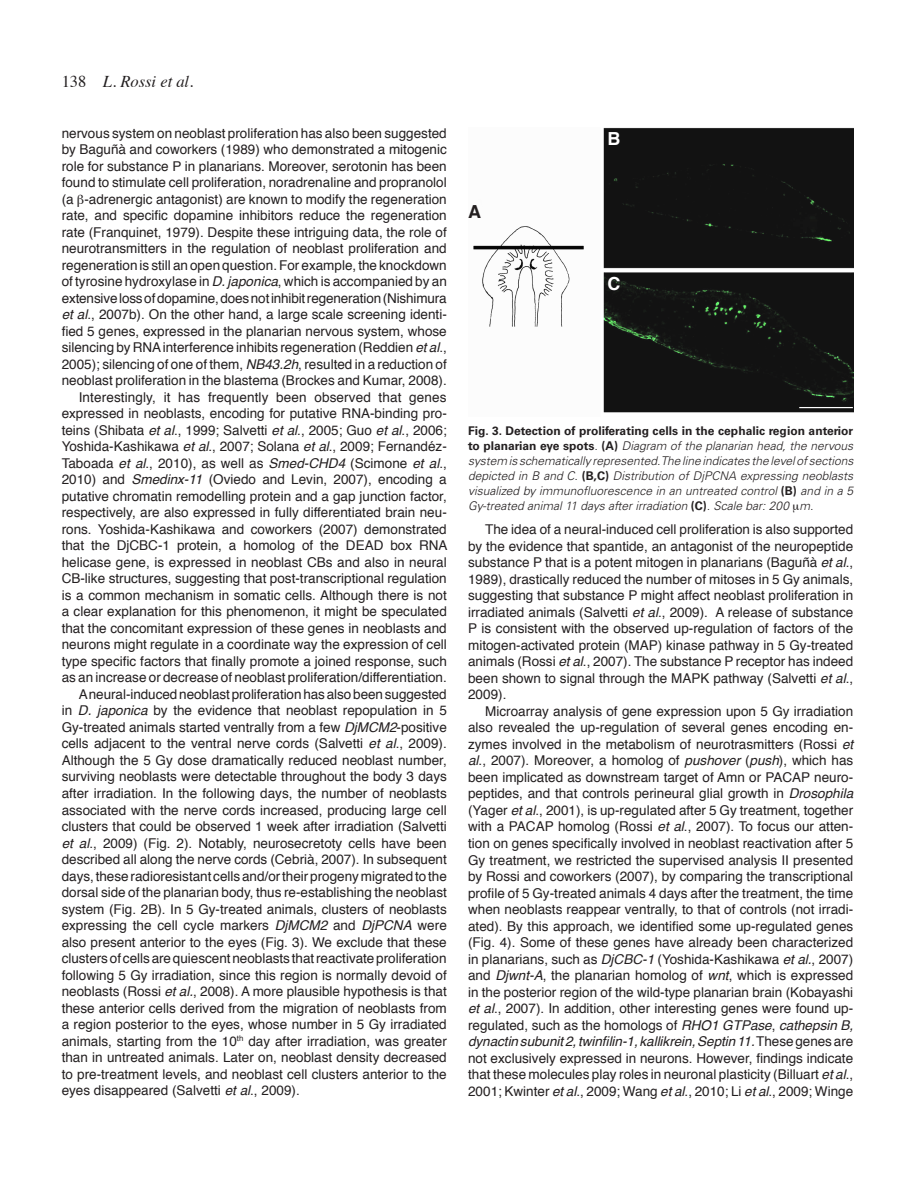
<style>
.page{position:relative;width:915px;height:1191px;background:#fff}
.page>*{position:absolute;margin:0;border:0;box-sizing:border-box;transform-origin:0 0}
._0-PictureA_B_C{font:700 18px "Helvetica";color:#fff}
._0-PictureA_B_C-2{font:700 18px "Helvetica";color:#231f20}
.t1{font:italic 16.5px "Times";color:#231f20}
._0-Texto{font:13.5px/16.5px "Helvetica";color:#231f20;text-align:justify}
._0-PictureLegendText{font:italic 300 12px/15px "Univers LT Std";color:#231f20;text-align:justify}
.s1{font-style:normal}
.s2{font-style:italic}
.s3{font-weight:700;font-style:normal}
</style>
<div class="page">
<img style="left:473px;top:128px;width:380px;height:285px">
<p class="t1" style="left:62px;top:67px;width:133px"><span class="s1">138</span> L. Rossi et al.</p>
<p class="_0-Texto" style="left:62px;top:125px;width:386px">nervous system on neoblast proliferation has also been suggested by Baguñà and coworkers (1989) who demonstrated a mitogenic role for substance P in planarians. Moreover, serotonin has been found to stimulate cell proliferation, noradrenaline and propranolol (a -adrenergic antagonist) are known to modify the regeneration rate, and specific dopamine inhibitors reduce the regeneration rate (Franquinet, 1979). Despite these intriguing data, the role of neurotransmitters in the regulation of neoblast proliferation and regeneration is still an open question. For example, the knockdown of tyrosine hydroxylase in <span class="s2">D. japonica</span>, which is accompanied by an extensive loss of dopamine, does not inhibit regeneration (Nishimura <span class="s2">et al</span>., 2007b). On the other hand, a large scale screening identi&shy;fied 5 genes, expressed in the planarian nervous system, whose silencing by RNA interference inhibits regeneration (Reddien <span class="s2">et al</span>., 2005); silencing of one of them, <span class="s2">NB43.2h</span>, resulted in a reduction of neoblast proliferation in the blastema (Brockes and Kumar, 2008).</p>
<p class="_0-Texto" style="left:62px;top:389px;width:387px;text-indent:17px">Interestingly, it has frequently been observed that genes expressed in neoblasts, encoding for putative RNA-binding pro&shy;teins (Shibata <span class="s2">et al</span>., 1999; Salvetti <span class="s2">et al</span>., 2005; Guo <span class="s2">et al</span>., 2006; Yoshida-Kashikawa <span class="s2">et al</span>., 2007; Solana <span class="s2">et al</span>., 2009; Fernandéz-Taboada <span class="s2">et al</span>., 2010), as well as <span class="s2">Smed-CHD4</span> (Scimone <span class="s2">et al</span>., 2010) and <span class="s2">Smedinx-11</span> (Oviedo and Levin, 2007), encoding a putative chromatin remodelling protein and a gap junction factor, respectively, are also expressed in fully differentiated brain neu&shy;rons. Yoshida-Kashikawa and coworkers (2007) demonstrated that the DjCBC-1 protein, a homolog of the DEAD box RNA helicase gene, is expressed in neoblast CBs and also in neural CB-like structures, suggesting that post-transcriptional regulation is a common mechanism in somatic cells. Although there is not a clear explanation for this phenomenon, it might be speculated that the concomitant expression of these genes in neoblasts and neurons might regulate in a coordinate way the expression of cell type specific factors that finally promote a joined response, such as an increase or decrease of neoblast proliferation/differentiation.</p>
<p class="_0-Texto" style="left:62px;top:686px;width:386px;text-indent:17px">A neural-induced neoblast proliferation has also been suggested in <span class="s2">D. japonica</span> by the evidence that neoblast repopulation in 5<br>Gy-treated animals started ventrally from a few <span class="s2">DjMCM2</span>-positive cells adjacent to the ventral nerve cords (Salvetti <span class="s2">et al</span>., 2009).<br>Although the 5 Gy dose dramatically reduced neoblast number, surviving neoblasts were detectable throughout the body 3 days after irradiation. In the following days, the number of neoblasts associated with the nerve cords increased, producing large cell clusters that could be observed 1 week after irradiation (Salvetti <span class="s2">et al</span>., 2009) (Fig. 2). Notably, neurosecretoty cells have been described all along the nerve cords (Cebrià, 2007). In subsequent days, these radioresistant cells and/or their progeny migrated to the dorsal side of the planarian body, thus re-establishing the neoblast system (Fig. 2B). In 5 Gy-treated animals, clusters of neoblasts expressing the cell cycle markers <span class="s2">DjMCM2</span> and <span class="s2">DjPCNA</span> were also present anterior to the eyes (Fig. 3). We exclude that these clusters of cells are quiescent neoblasts that reactivate proliferation following 5 Gy irradiation, since this region is normally devoid of neoblasts (Rossi <span class="s2">et al.</span>, 2008). A more plausible hypothesis is that these anterior cells derived from the migration of neoblasts from a region posterior to the eyes, whose number in 5 Gy irradiated animals, starting from the 10<sup>th</sup> day after irradiation, was greater than in untreated animals. Later on, neoblast density decreased to pre-treatment levels, and neoblast cell clusters anterior to the eyes disappeared (Salvetti <span class="s2">et al</span>., 2009).</p>
<p class="_0-PictureA_B_C-2" style="left:468px;top:197px;width:14px">A</p>
<p class="_0-PictureA_B_C" style="left:607px;top:124px;width:14px">B</p>
<p class="_0-PictureA_B_C" style="left:607px;top:269px;width:14px">C</p>
<p class="_0-PictureLegendText" style="left:468px;top:424px;width:387px"><span class="s3">Fig. 3. Detection of proliferating cells in the cephalic region anterior to planarian eye spots</span>. <span class="s3">(A)</span> Diagram of the planarian head, the nervous system is schematically represented. The line indicates the level of sections depicted in B and C. <span class="s3">(B,C)</span> Distribution of DjPCNA expressing neoblasts visualized by immunofluorescence in an untreated control <span class="s3">(B)</span> and in a 5<br>Gy-treated animal 11 days after irradiation <span class="s3">(C)</span>. Scale bar: 200 m.</p>
<p class="_0-Texto" style="left:468px;top:522px;width:386px;text-indent:17px">The idea of a neural-induced cell proliferation is also supported by the evidence that spantide, an antagonist of the neuropeptide substance P that is a potent mitogen in planarians (Baguñà <span class="s2">et al</span>., 1989), drastically reduced the number of mitoses in 5 Gy animals, suggesting that substance P might affect neoblast proliferation in irradiated animals (Salvetti <span class="s2">et al</span>., 2009). A release of substance P is consistent with the observed up-regulation of factors of the mitogen-activated protein (MAP) kinase pathway in 5 Gy-treated animals (Rossi <span class="s2">et al</span>., 2007). The substance P receptor has indeed been shown to signal through the MAPK pathway (Salvetti <span class="s2">et al</span>., 2009).</p>
<p class="_0-Texto" style="left:468px;top:703px;width:386px;text-indent:17px">Microarray analysis of gene expression upon 5 Gy irradiation also revealed the up-regulation of several genes encoding en&shy;zymes involved in the metabolism of neurotrasmitters (Rossi <span class="s2">et al</span>., 2007). Moreover, a homolog of <span class="s2">pushover</span> (<span class="s2">push</span>), which has been implicated as downstream target of Amn or PACAP neuro&shy;peptides, and that controls perineural glial growth in <span class="s2">Drosophila </span>(Yager <span class="s2">et al</span>., 2001), is up-regulated after 5 Gy treatment, together with a PACAP homolog (Rossi <span class="s2">et al</span>., 2007). To focus our atten&shy;tion on genes specifically involved in neoblast reactivation after 5<br>Gy treatment, we restricted the supervised analysis II presented by Rossi and coworkers (2007), by comparing the transcriptional profile of 5 Gy-treated animals 4 days after the treatment, the time when neoblasts reappear ventrally, to that of controls (not irradi&shy;ated). By this approach, we identified some up-regulated genes (Fig. 4). Some of these genes have already been characterized in planarians, such as <span class="s2">DjCBC-1</span> (Yoshida-Kashikawa <span class="s2">et al.</span>, 2007) and <span class="s2">Djwnt-A</span>, the planarian homolog of <span class="s2">wnt</span>, which is expressed in the posterior region of the wild-type planarian brain (Kobayashi <span class="s2">et al</span>., 2007). In addition, other interesting genes were found up&shy;regulated, such as the homologs of <span class="s2">RHO1 GTPase</span>, <span class="s2">cathepsin B, dynactin subunit 2, twinfilin-1, kallikrein, Septin 11.</span> These genes are not exclusively expressed in neurons. However, findings indicate that these molecules play roles in neuronal plasticity (Billuart <span class="s2">et al</span>., 2001; Kwinter <span class="s2">et al</span>., 2009; Wang <span class="s2">et al</span>., 2010; Li <span class="s2">et al</span>., 2009; Winge</p>
</div>
